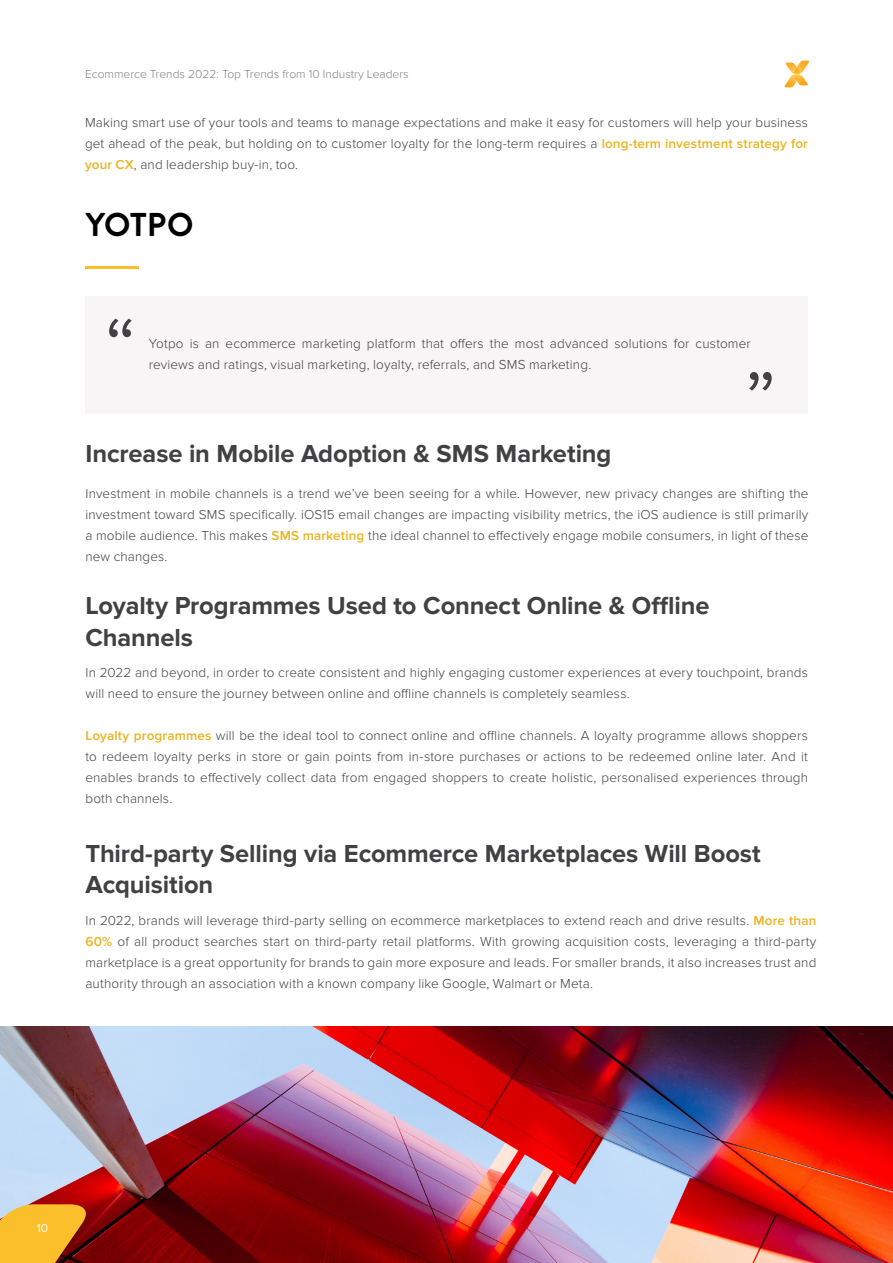
<style>
.page{position:relative;width:893px;height:1263px;background:#fff}
.page>*{position:absolute;margin:0;border:0;box-sizing:border-box;transform-origin:0 0}
.t1{font:300 93px "Proxima Nova";color:#414042}
.t2{font:700 33px "Brandon Grotesque";color:#000}
.t3{font:700 25.5px/31.5px "Proxima Nova";letter-spacing:-.005em;color:#414042}
.t4{font:300 13.5px/21px "Proxima Nova";letter-spacing:.01em;color:#414042;text-align:justify}
.t5{font:300 12px "Proxima Nova";color:#808285}
.t6{font:12px "Proxima Nova";color:#fff}
.s1{font-weight:600;color:#ecb31f}
</style>
<div class="page">
<div style="left:85px;top:296px;width:723px;height:118px;background:#f7f5f5"></div>
<hr style="left:85px;top:266px;width:54px;height:3px;background:#fabf2b">
<img style="left:0;top:1027px;width:893px;height:236px">
<img style="left:799px;top:61px;width:11px;height:25px">
<img style="left:784px;top:63px;width:16px;height:25px">
<svg style="left:793px;top:67px;width:8px;height:14px"></svg>
<svg style="left:0;top:1204px;width:95px;height:59px;background:#d79428"></svg>
<p class="t5" style="left:85px;top:67px;width:325px">Ecommerce Trends 2022: Top Trends from 10 Industry Leaders</p>
<p class="t4" style="left:85px;top:113px;width:724px">Making smart use of your tools and teams to manage expectations and make it easy for customers will help your business get ahead of the peak, but holding on to customer loyalty for the long-term requires a <span class="s1">long-term investment strategy for your CX</span>, and leadership buy-in, too.</p>
<h2 class="t2" style="left:86px;top:201px;width:109px">YOTPO</h2>
<h1 class="t1" style="left:104px;top:297px;width:35px">“</h1>
<p class="t4" style="left:149px;top:333px;width:603px">Yotpo is an ecommerce marketing platform that offers the most advanced solutions for customer</p>
<p class="t4" style="left:149px;top:354px;width:444px">reviews and ratings, visual marketing, loyalty, referrals, and SMS marketing.</p>
<h1 class="t1" style="left:744px;top:351px;width:35px">”</h1>
<h3 class="t3" style="left:86px;top:439px;width:527px">Increase in Mobile Adoption &amp; SMS Marketing</h3>
<p class="t4" style="left:85px;top:483px;width:724px">Investment in mobile channels is a trend we’ve been seeing for a while. However, new privacy changes are shifting the investment toward SMS specifically. iOS15 email changes are impacting visibility metrics, the iOS audience is still primarily a mobile audience. This makes <span class="s1">SMS marketing</span> the ideal channel to effectively engage mobile consumers, in light of these new changes.</p>
<h3 class="t3" style="left:86px;top:591px;width:626px">Loyalty Programmes Used to Connect Online &amp; Offline<br>Channels</h3>
<p class="t4" style="left:85px;top:662px;width:724px">In 2022 and beyond, in order to create consistent and highly engaging customer experiences at every touchpoint, brands will need to ensure the journey between online and offline channels is completely seamless.</p>
<p class="t4" style="left:85px;top:725px;width:724px"><span class="s1">Loyalty programmes</span> will be the ideal tool to connect online and offline channels. A loyalty programme allows shoppers to redeem loyalty perks in store or gain points from in-store purchases or actions to be redeemed online later. And it enables brands to effectively collect data from engaged shoppers to create holistic, personalised experiences through both channels.</p>
<h3 class="t3" style="left:86px;top:838px;width:677px">Third-party Selling via Ecommerce Marketplaces Will Boost<br>Acquisition</h3>
<p class="t4" style="left:85px;top:910px;width:732px">In 2022, brands will leverage third-party selling on ecommerce marketplaces to extend reach and drive results. <span class="s1">More than 60%</span> of all product searches start on third-party retail platforms. With growing acquisition costs, leveraging a third-party marketplace is a great opportunity for brands to gain more exposure and leads. For smaller brands, it also increases trust and authority through an association with a known company like Google, Walmart or Meta.</p>
<p class="t6" style="left:37px;top:1221px;width:13px">10</p>
</div>
